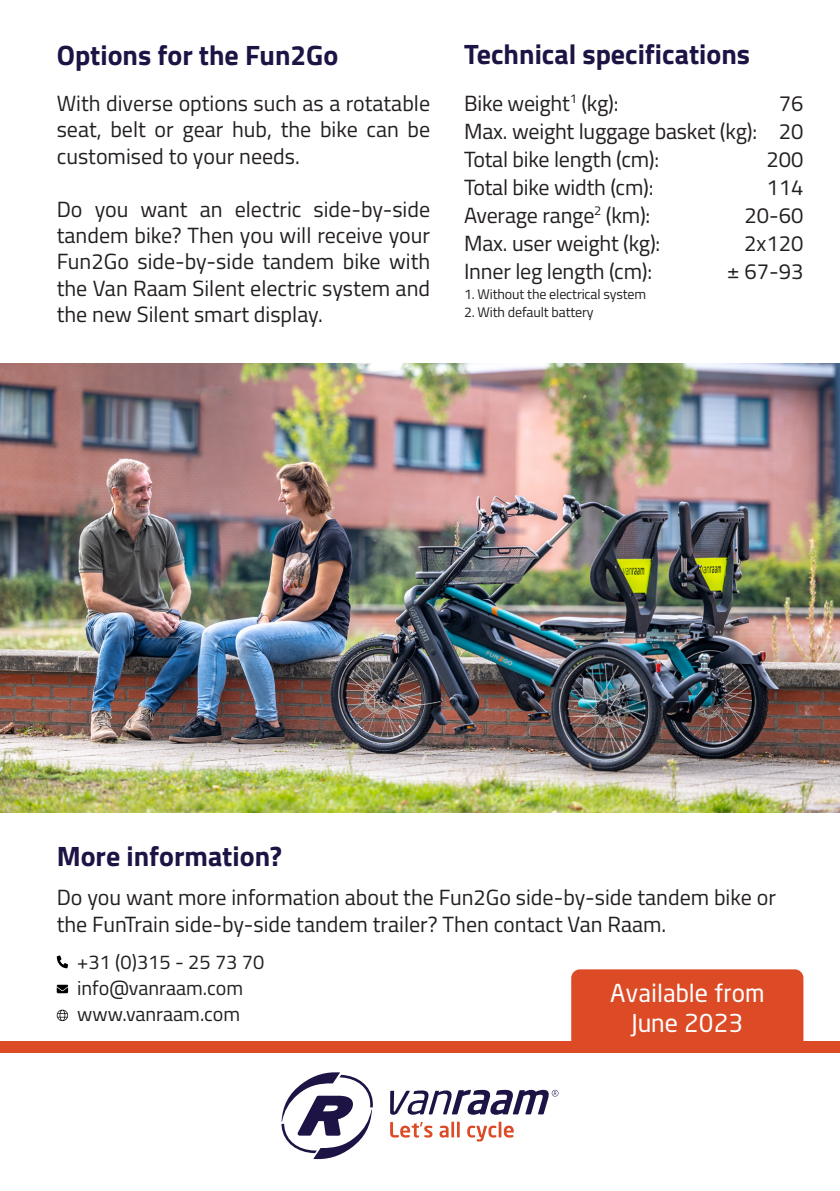
<style>
.page{position:relative;width:840px;height:1191px;background:#fff}
.page>*{position:absolute;margin:0;border:0;box-sizing:border-box;transform-origin:0 0}
.t1{font:700 28px "Titillium Web";color:#1d1344}
.t2{font:24.4px/29.2px "Neo Sans VR";color:#fff;text-align:center}
.t3{font:22px/26.4px "Titillium Web";color:#231f20;text-align:justify}
.t4{font:20px "Titillium Web";color:#231f20}
.t5{font:14px "Titillium Web";letter-spacing:-.01em;color:#231f20}
</style>
<div class="page">
<div style="left:0;top:1041px;width:839px;height:11px;background:#dc4a26"></div>
<svg style="left:281px;top:1072px;width:92px;height:87px"></svg>
<svg style="left:390px;top:1121px;width:42px;height:16px"></svg>
<svg style="left:439px;top:1125px;width:9px;height:12px"></svg>
<hr style="left:451px;top:1121px;width:3px;height:16px;background:#dc4a26">
<hr style="left:456px;top:1121px;width:3px;height:16px;background:#dc4a26">
<svg style="left:467px;top:1125px;width:29px;height:16px"></svg>
<hr style="left:498px;top:1121px;width:3px;height:16px;background:#dc4a26">
<svg style="left:503px;top:1125px;width:10px;height:12px"></svg>
<svg style="left:390px;top:1089px;width:168px;height:25px"></svg>
<svg style="left:57px;top:984px;width:11px;height:9px"></svg>
<svg style="left:57px;top:1009px;width:11px;height:12px"></svg>
<svg style="left:57px;top:955px;width:11px;height:13px"></svg>
<div style="left:571px;top:969px;width:232px;height:80px;background:#dc4a26;border-radius:9px"></div>
<img style="left:0;top:363px;width:839px;height:449px">
<p class="t1" style="left:57px;top:34px;width:283px">Options for the Fun2Go</p>
<p class="t3" style="left:57px;top:89px;width:375px">With diverse options such as a rotatable seat, belt or gear hub, the bike can be customised to your needs.</p>
<p class="t3" style="left:57px;top:195px;width:375px">Do you want an electric side-by-side tandem bike? Then you will receive your Fun2Go side-by-side tandem bike with the Van Raam Silent electric system and the new Silent smart display.</p>
<p class="t1" style="left:464px;top:32px;width:287px">Technical specifications</p>
<p class="t3" style="left:464px;top:89px;width:156px">Bike weight<sup>1</sup> (kg):</p>
<p class="t3" style="left:464px;top:117px;width:294px">Max. weight luggage basket (kg):</p>
<p class="t3" style="left:464px;top:145px;width:197px">Total bike length (cm):</p>
<p class="t3" style="left:464px;top:173px;width:191px">Total bike width (cm):</p>
<p class="t3" style="left:464px;top:201px;width:188px">Average range<sup>2</sup> (km):</p>
<p class="t3" style="left:464px;top:229px;width:198px">Max. user weight (kg):</p>
<p class="t3" style="left:464px;top:257px;width:189px">Inner leg length (cm):</p>
<p class="t5" style="left:464px;top:283px;width:183px">1. Without the electrical system</p>
<p class="t5" style="left:464px;top:301px;width:131px">2. With default battery</p>
<p class="t3" style="left:778px;top:89px;width:26px">76</p>
<p class="t3" style="left:778px;top:117px;width:26px">20</p>
<p class="t3" style="left:766px;top:145px;width:38px">200</p>
<p class="t3" style="left:766px;top:173px;width:38px">114</p>
<p class="t3" style="left:744px;top:201px;width:60px">20-60</p>
<p class="t3" style="left:743px;top:229px;width:61px">2x120</p>
<p class="t3" style="left:726px;top:257px;width:78px">± 67-93</p>
<p class="t1" style="left:57px;top:834px;width:226px">More information?</p>
<p class="t3" style="left:57px;top:883px;width:720px">Do you want more information about the Fun2Go side-by-side tandem bike or the FunTrain side-by-side tandem trailer? Then contact Van Raam.</p>
<p class="t4" style="left:77px;top:947px;width:188px">+31 (0)315 - 25 73 70</p>
<p class="t4" style="left:77px;top:973px;width:167px">info@vanraam.com</p>
<p class="t4" style="left:77px;top:999px;width:164px">www.vanraam.com</p>
<p class="t2" style="left:609px;top:979px;width:156px">Available from<br>June 2023</p>
</div>
